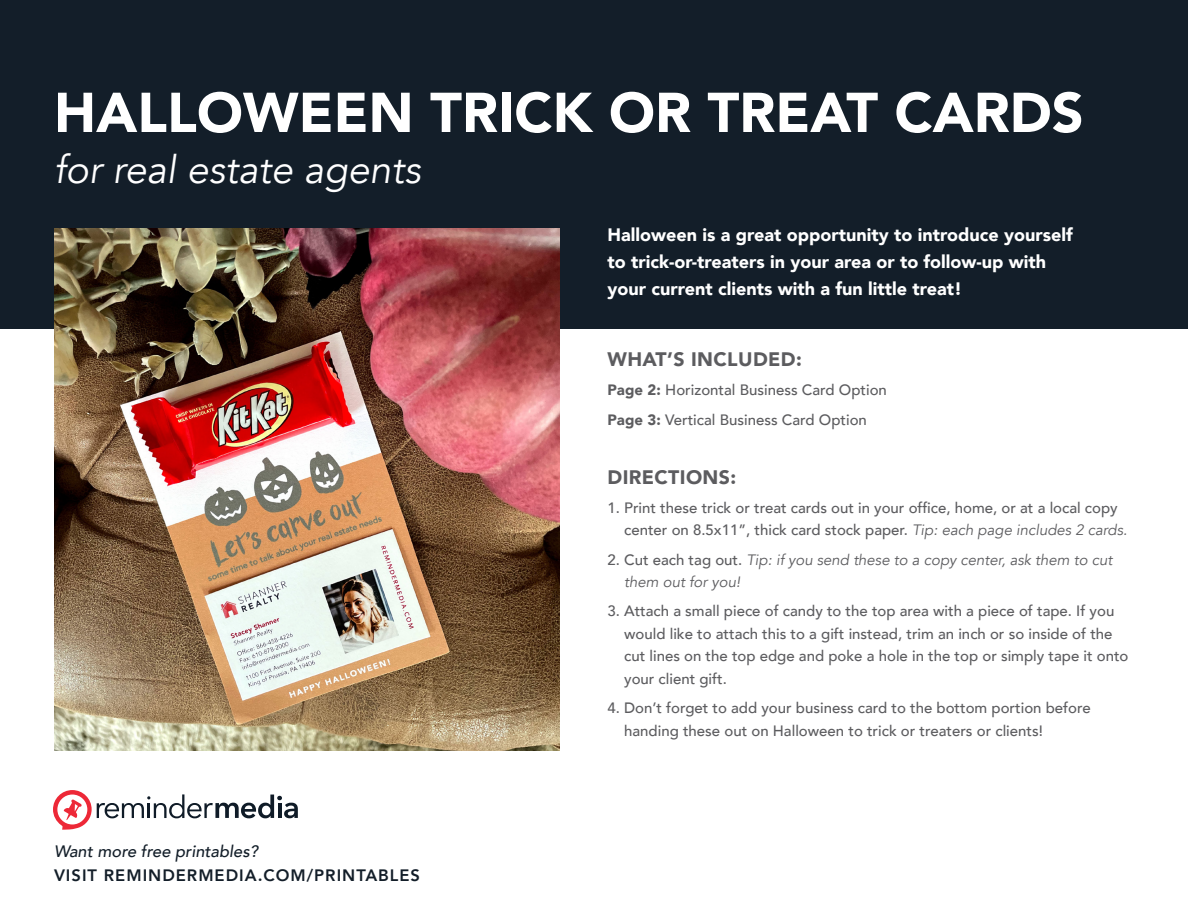
<style>
.page{position:relative;width:1188px;height:918px;background:#fff}
.page>*{position:absolute;margin:0;border:0;box-sizing:border-box;transform-origin:0 0}
.t1{font:900 55.5px "Avenir";color:#fff}
.t2{font:italic 39px "Avenir";color:#fff}
.Call_to_Action{font:900 19.5px "Avenir";letter-spacing:.02em;color:#5c5c5f}
.Body_Copy{font:900 18px/27px "Avenir";color:#fff}
.Body_Copy-2{font:800 16.5px/24px "Avenir";letter-spacing:.06em;color:#131e29}
.Call_to_Action-2{font:500 15px/22.5px "Avenir";color:#5c5c5f}
.Call_to_Action-3{font:italic 15px/22.5px "Avenir";color:#5c5c5f}
.s1{font-weight:900}
.s2{font-weight:500;font-style:italic}
.s3{font-weight:400;font-style:italic}
.s4{font-weight:500;font-style:normal}
</style>
<div class="page">
<div style="left:0;top:0;width:1188px;height:329px;background:#131e29"></div>
<img style="left:54px;top:229px;width:505px;height:522px">
<svg style="left:53px;top:790px;width:245px;height:40px"></svg>
<p class="t1" style="left:54px;top:65px;width:1031px">HALLOWEEN TRICK OR TREAT CARDS</p>
<p class="t2" style="left:54px;top:146px;width:368px">for real estate agents</p>
<p class="Body_Copy" style="left:608px;top:221px;width:467px">Halloween is a great opportunity to introduce yourself to trick-or-treaters in your area or to follow-up with your current clients with a fun little treat!</p>
<p class="Call_to_Action" style="left:608px;top:343px;width:196px">WHAT’S INCLUDED:</p>
<p class="Call_to_Action-2" style="left:608px;top:378px;width:281px"><span class="s1">Page 2:</span> Horizontal Business Card Option</p>
<p class="Call_to_Action-2" style="left:608px;top:407px;width:261px"><span class="s1">Page 3:</span> Vertical Business Card Option</p>
<p class="Body_Copy-2" style="left:54px;top:839px;width:368px"><span class="s2">Want more free printables?<br></span>VISIT REMINDERMEDIA.COM/PRINTABLES</p>
<p class="Call_to_Action" style="left:608px;top:460px;width:130px">DIRECTIONS:</p>
<p class="Call_to_Action-2" style="left:624px;top:496px;width:505px;text-indent:-17px">1. Print these trick or treat cards out in your office, home, or at a local copy center on 8.5x11”, thick card stock paper. <span class="s3">Tip: each page includes 2 cards.</span></p>
<p class="Call_to_Action-3" style="left:624px;top:549px;width:490px;text-indent:-17px"><span class="s4">2. Cut each tag out.</span> Tip: if you send these to a copy center, ask them to cut them out for you!</p>
<p class="Call_to_Action-2" style="left:624px;top:599px;width:506px;text-indent:-17px">3. Attach a small piece of candy to the top area with a piece of tape. If you would like to attach this to a gift instead, trim an inch or so inside of the cut lines on the top edge and poke a hole in the top or simply tape it onto your client gift.</p>
<p class="Call_to_Action-2" style="left:624px;top:696px;width:468px;text-indent:-17px">4. Don’t forget to add your business card to the bottom portion before handing these out on Halloween to trick or treaters or clients!</p>
</div>
